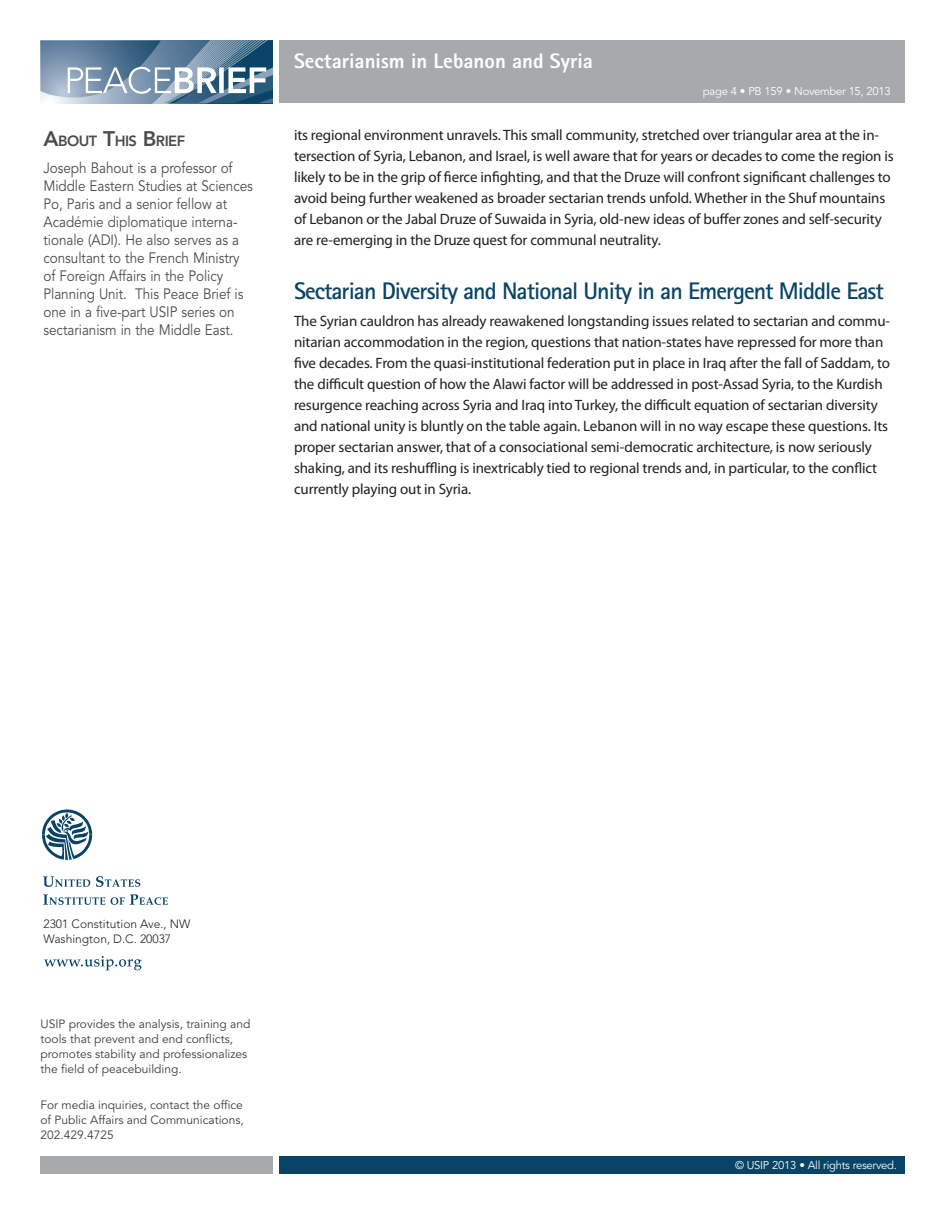
<style>
.page{position:relative;width:945px;height:1215px;background:#fff}
.page>*{position:absolute;margin:0;border:0;box-sizing:border-box;transform-origin:0 0}
.t1{font:700 24px "Rotis Sans Serif";letter-spacing:-.04em;color:#094466}
.t2{font:800 21px "Rotis Sans Serif";color:#fff}
.t3{font:15px/21px "Myriad Pro";letter-spacing:-.01em;color:#231f20}
.t4{font:15px/18px "Avenir LT Std";letter-spacing:-.005em;color:#4b4c4d;scale:.9 1}
.t5{font:800 14.7px "Avenir LT Std";letter-spacing:-.035em;color:#4b4c4d}
.t6{font:12px/15px "Avenir LT Std";color:#3e3e3f}
.t7{font:300 12px/15px "Avenir LT Std";color:#231f20}
.t8{font:11.25px "Avenir LT Std";letter-spacing:-.025em;color:#fff}
.s1{font-size:21px}
</style>
<div class="page">
<div style="left:279px;top:1156px;width:625px;height:18px;background:#094466"></div>
<div style="left:40px;top:1156px;width:233px;height:18px;background:#a8a9ad"></div>
<div style="left:279px;top:40px;width:625px;height:63px;background:#a8a9ad"></div>
<svg style="left:40px;top:41px;width:233px;height:63px"></svg>
<svg style="left:43px;top:894px;width:125px;height:11px"></svg>
<svg style="left:43px;top:876px;width:97px;height:11px"></svg>
<svg style="left:42px;top:809px;width:50px;height:51px"></svg>
<svg style="left:44px;top:956px;width:98px;height:14px"></svg>
<p class="t5" style="left:44px;top:132px;width:143px"><span class="s1">A</span>BOUT <span class="s1">T</span>HIS <span class="s1">B</span>RIEF</p>
<p class="t4" style="left:44px;top:159px;width:234px">Joseph Bahout is a professor of<br>Middle Eastern Studies at Sciences<br>Po, Paris and a senior fellow at<br>Académie diplomatique interna&shy;tionale (ADI). He also serves as a consultant to the French Ministry of Foreign Affairs in the Policy<br>Planning Unit. This Peace Brief is one in a five-part USIP series on sectarianism in the Middle East.</p>
<h2 class="t2" style="left:294px;top:47px;width:300px">Sectarianism in Lebanon and Syria</h2>
<p class="t8" style="left:703px;top:84px;width:189px">page 4 • PB 159 • November 15, 2013</p>
<p class="t3" style="left:294px;top:124px;width:601px">its regional environment unravels. This small community, stretched over triangular area at the in&shy;tersection of Syria, Lebanon, and Israel, is well aware that for years or decades to come the region is likely to be in the grip of fierce infighting, and that the Druze will confront significant challenges to avoid being further weakened as broader sectarian trends unfold. Whether in the Shuf mountains of Lebanon or the Jabal Druze of Suwaida in Syria, old-new ideas of buffer zones and self-security are re-emerging in the Druze quest for communal neutrality.</p>
<h1 class="t1" style="left:294px;top:275px;width:591px">Sectarian Diversity and National Unity in an Emergent Middle East</h1>
<p class="t3" style="left:294px;top:310px;width:598px">The Syrian cauldron has already reawakened longstanding issues related to sectarian and commu&shy;nitarian accommodation in the region, questions that nation-states have repressed for more than five decades. From the quasi-institutional federation put in place in Iraq after the fall of Saddam, to the difficult question of how the Alawi factor will be addressed in post-Assad Syria, to the Kurdish resurgence reaching across Syria and Iraq into Turkey, the difficult equation of sectarian diversity and national unity is bluntly on the table again. Lebanon will in no way escape these questions. Its proper sectarian answer, that of a consociational semi-democratic architecture, is now seriously shaking, and its reshuffling is inextricably tied to regional trends and, in particular, to the conflict currently playing out in Syria.</p>
<p class="t7" style="left:44px;top:916px;width:149px">2301 Constitution Ave., NW<br>Washington, D.C. 20037</p>
<p class="t6" style="left:40px;top:1016px;width:212px">USIP provides the analysis, training and tools that prevent and end conflicts, promotes stability and professionalizes the field of peacebuilding.</p>
<p class="t6" style="left:40px;top:1097px;width:205px;text-align:justify">For media inquiries, contact the office of Public Affairs and Communications, 202.429.4725</p>
<p class="t8" style="left:735px;top:1158px;width:163px">© USIP 2013 • All rights reserved.</p>
</div>
